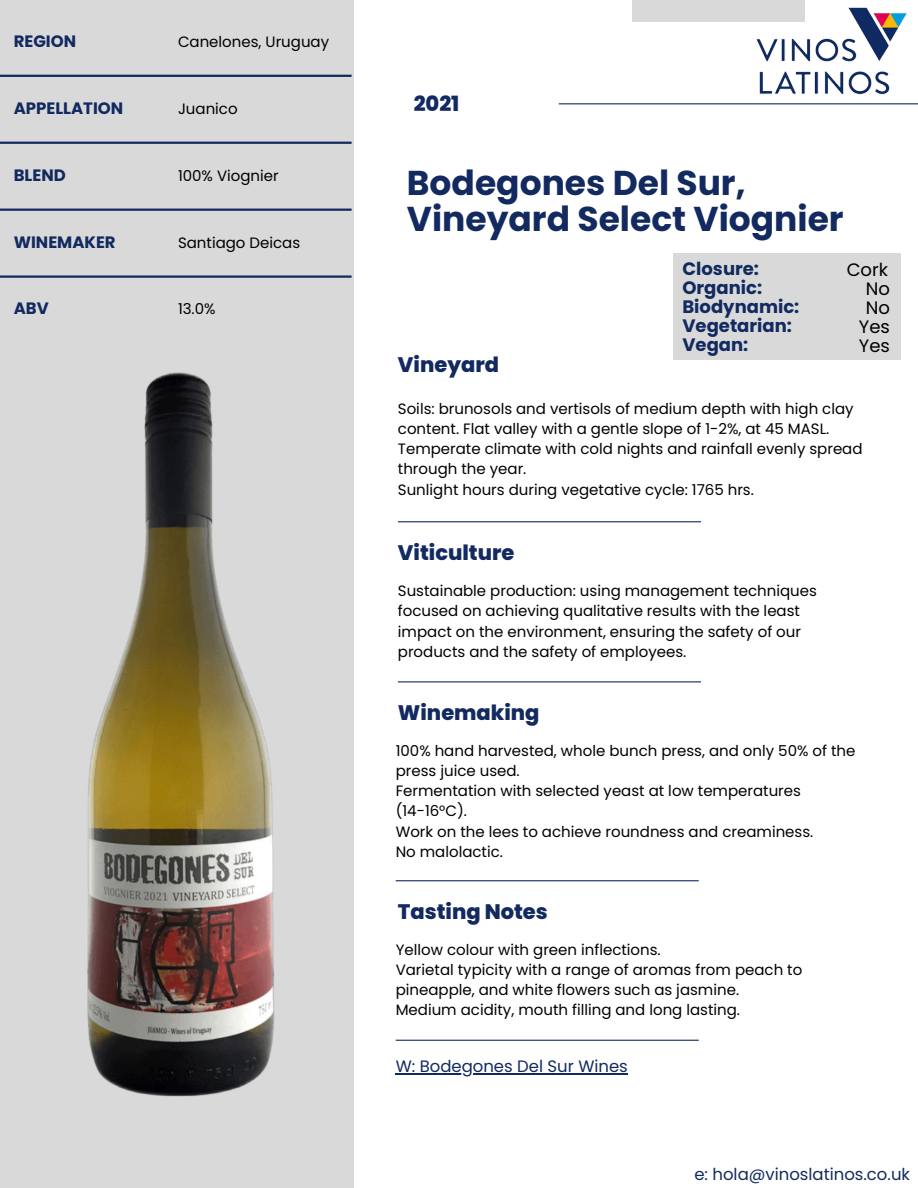
<style>
.page{position:relative;width:918px;height:1188px;background:#fff}
.page>*{position:absolute;margin:0;border:0;box-sizing:border-box;transform-origin:0 0}
.t1{font:700 34.5px/36px "Poppins";color:#122a60}
.t2{font:800 21px "Poppins";color:#122a60}
.t3{font:700 18px/19.2px "Poppins";color:#122a60}
.t4{font:18px/19.2px "Poppins";color:#000;text-align:right}
.t5{font:16.5px "Poppins";color:#122a60}
.t6{font:700 16.5px "Poppins";color:#122a60}
.t7{font:15px/20.2px "Poppins";color:#000}
</style>
<div class="page">
<div style="left:0;top:0;width:354px;height:1188px;background:#d9d9d9"></div>
<div style="left:673px;top:253px;width:228px;height:107px;background:#d9d9d9"></div>
<hr style="left:559px;top:103px;width:359px;height:1px;background:#122a60">
<hr style="left:398px;top:521px;width:303px;height:1px;background:#122a60">
<div style="left:632px;top:0;width:172px;height:22px;background:#d9d9d9"></div>
<hr style="left:0;top:75px;width:352px;height:2px;background:#122a60">
<hr style="left:0;top:142px;width:352px;height:2px;background:#122a60">
<hr style="left:0;top:209px;width:352px;height:2px;background:#122a60">
<hr style="left:0;top:275px;width:352px;height:3px;background:#122a60">
<img style="left:744px;top:0;width:174px;height:105px">
<hr style="left:398px;top:681px;width:303px;height:1px;background:#122a60">
<hr style="left:396px;top:880px;width:303px;height:1px;background:#122a60">
<hr style="left:396px;top:1040px;width:303px;height:1px;background:#122a60">
<img style="left:87px;top:372px;width:188px;height:725px">
<hr style="left:396px;top:1073px;width:232px;height:1px;background:#122a60">
<p class="t6" style="left:14px;top:30px;width:64px">REGION</p>
<p class="t7" style="left:178px;top:32px;width:153px">Canelones, Uruguay</p>
<p class="t6" style="left:14px;top:97px;width:111px">APPELLATION</p>
<p class="t7" style="left:178px;top:99px;width:61px">Juanico</p>
<p class="t6" style="left:14px;top:164px;width:54px">BLEND</p>
<p class="t7" style="left:178px;top:166px;width:102px">100% Viognier</p>
<p class="t6" style="left:14px;top:231px;width:103px">WINEMAKER</p>
<p class="t7" style="left:178px;top:233px;width:124px">Santiago Deicas</p>
<p class="t6" style="left:14px;top:296px;width:37px">ABV</p>
<p class="t7" style="left:178px;top:298px;width:39px">13.0%</p>
<p class="t2" style="left:414px;top:89px;width:47px">2021</p>
<h2 class="t1" style="left:407px;top:165px;width:438px">Bodegones Del Sur,<br>Vineyard Select Viognier</h2>
<p class="t3" style="left:682px;top:259px;width:118px">Closure:<br>Organic:<br>Biodynamic:<br>Vegetarian:<br>Vegan:</p>
<h4 class="t4" style="left:847px;top:260px;width:45px">Cork<br>No<br>No<br>Yes<br>Yes</h4>
<p class="t2" style="left:398px;top:350px;width:103px">Vineyard</p>
<p class="t7" style="left:398px;top:398px;width:457px">Soils: brunosols and vertisols of medium depth with high clay content. Flat valley with a gentle slope of 1-2%, at 45 MASL.</p>
<p class="t7" style="left:398px;top:439px;width:466px">Temperate climate with cold nights and rainfall evenly spread</p>
<h2 class="t7" style="left:398px;top:459px;width:130px">through the year.</h2>
<p class="t7" style="left:398px;top:479px;width:358px">Sunlight hours during vegetative cycle: 1765 hrs.</p>
<p class="t2" style="left:398px;top:538px;width:118px">Viticulture</p>
<p class="t7" style="left:398px;top:581px;width:421px">Sustainable production: using management techniques focused on achieving qualitative results with the least</p>
<p class="t7" style="left:398px;top:621px;width:405px">impact on the environment, ensuring the safety of our</p>
<h2 class="t7" style="left:398px;top:642px;width:290px">products and the safety of employees.</h2>
<p class="t2" style="left:398px;top:698px;width:143px">Winemaking</p>
<p class="t7" style="left:396px;top:740px;width:461px">100% hand harvested, whole bunch press, and only 50% of the</p>
<p class="t7" style="left:396px;top:761px;width:126px">press juice used.</p>
<p class="t7" style="left:396px;top:781px;width:407px">Fermentation with selected yeast at low temperatures</p>
<p class="t7" style="left:396px;top:801px;width:73px">(14-16°C).</p>
<p class="t7" style="left:396px;top:821px;width:419px">Work on the lees to achieve roundness and creaminess.</p>
<h2 class="t7" style="left:396px;top:842px;width:109px">No malolactic.</h2>
<p class="t2" style="left:398px;top:897px;width:151px">Tasting Notes</p>
<p class="t7" style="left:396px;top:939px;width:267px">Yellow colour with green inflections.</p>
<h1 class="t7" style="left:396px;top:959px;width:408px">Varietal typicity with a range of aromas from peach to</h1>
<h3 class="t7" style="left:396px;top:980px;width:345px">pineapple, and white flowers such as jasmine.</h3>
<h4 class="t7" style="left:396px;top:1000px;width:346px">Medium acidity, mouth filling and long lasting.</h4>
<p class="t5" style="left:396px;top:1055px;width:234px">W: Bodegones Del Sur Wines</p>
<h4 class="t5" style="left:694px;top:1163px;width:217px">e: hola@vinoslatinos.co.uk</h4>
</div>
